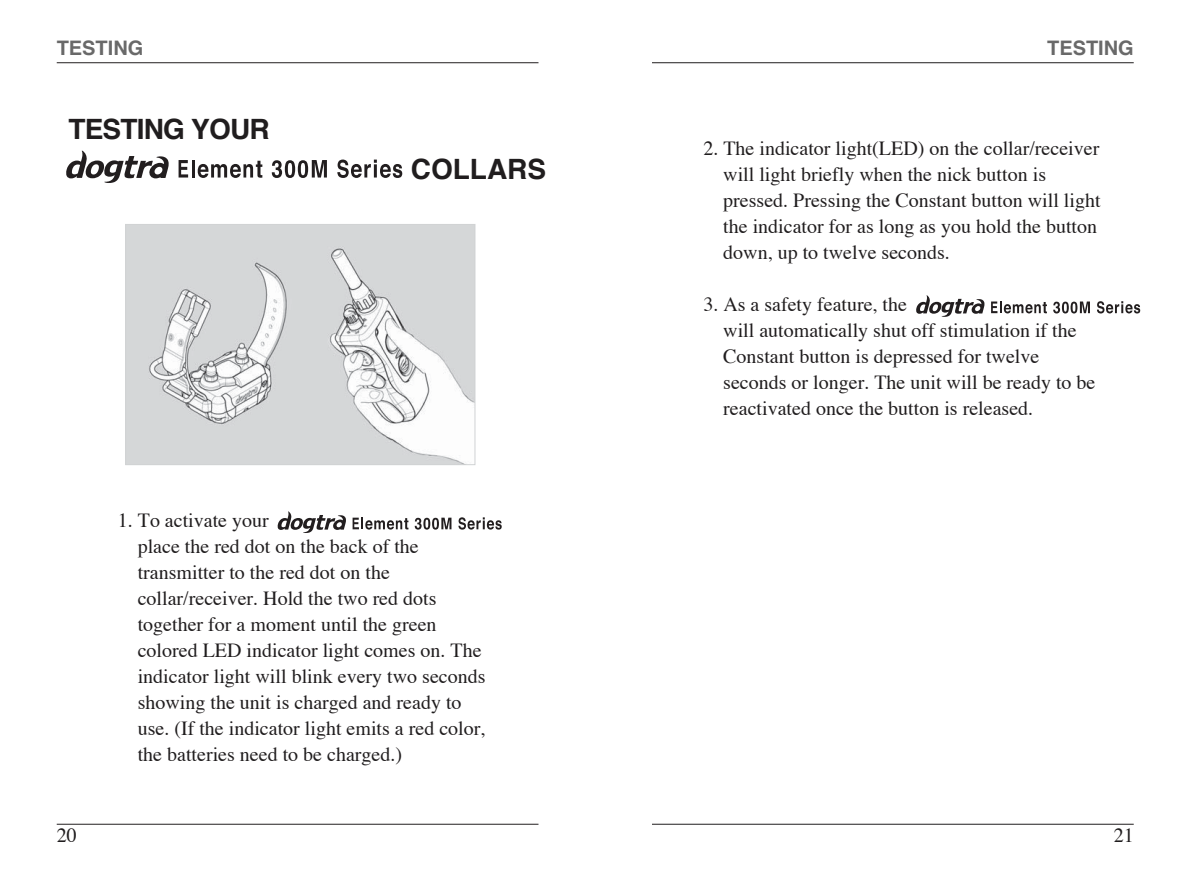
<style>
.page{position:relative;width:1190px;height:878px;background:#fff}
.page>*{position:absolute;margin:0;border:0;box-sizing:border-box;transform-origin:0 0}
.t1{font:700 28px "Helvetica";letter-spacing:-.03em;color:#201d1e}
.t2{font:700 28px "Helvetica";color:#201d1e}
.t3{font:20px/26px "Times";color:#201d1e}
.t4{font:700 20px "Helvetica";color:#696969}
</style>
<div class="page">
<hr style="left:57px;top:62px;width:482px;height:1px;background:#231f20">
<hr style="left:57px;top:824px;width:482px;height:1px;background:#231f20">
<img style="left:127px;top:226px;width:346px;height:237px">
<div style="left:125px;top:224px;width:350px;height:241px;border:1px solid #d1d3d4"></div>
<svg style="left:67px;top:151px;width:102px;height:32px"></svg>
<svg style="left:179px;top:160px;width:9px;height:18px"></svg>
<hr style="left:192px;top:160px;width:3px;height:18px;background:#221e1f">
<svg style="left:198px;top:161px;width:64px;height:17px"></svg>
<svg style="left:272px;top:160px;width:55px;height:18px"></svg>
<svg style="left:337px;top:160px;width:65px;height:18px"></svg>
<svg style="left:278px;top:511px;width:68px;height:22px"></svg>
<svg style="left:353px;top:517px;width:55px;height:13px"></svg>
<svg style="left:415px;top:518px;width:36px;height:12px"></svg>
<svg style="left:458px;top:517px;width:44px;height:13px"></svg>
<hr style="left:652px;top:62px;width:482px;height:1px;background:#201d1e">
<hr style="left:652px;top:824px;width:482px;height:1px;background:#201d1e">
<svg style="left:916px;top:295px;width:68px;height:22px"></svg>
<svg style="left:991px;top:301px;width:56px;height:12px"></svg>
<svg style="left:1053px;top:302px;width:37px;height:11px"></svg>
<svg style="left:1097px;top:301px;width:43px;height:12px"></svg>
<p class="t4" style="left:57px;top:40px;width:88px">TESTING</p>
<h1 class="t1" style="left:68px;top:117px;width:203px">TESTING YOUR</h1>
<h1 class="t2" style="left:411px;top:157px;width:137px">COLLARS</h1>
<p class="t3" style="left:57px;top:824px;width:21px">20</p>
<p class="t3" style="left:138px;top:509px;width:349px;text-indent:-20px">1. To activate your<br>place the red dot on the back of the transmitter to the red dot on the collar/receiver. Hold the two red dots together for a moment until the green colored LED indicator light comes on. The indicator light will blink every two seconds showing the unit is charged and ready to use. (If the indicator light emits a red color, the batteries need to be charged.)</p>
<p class="t4" style="left:1047px;top:40px;width:88px">TESTING</p>
<p class="t3" style="left:723px;top:137px;width:379px;text-indent:-20px">2. The indicator light(LED) on the collar/receiver will light briefly when the nick button is pressed. Pressing the Constant button will light the indicator for as long as you hold the button down, up to twelve seconds.</p>
<p class="t3" style="left:723px;top:293px;width:374px;text-indent:-20px">3. As a safety feature, the<br>will automatically shut off stimulation if the Constant button is depressed for twelve seconds or longer. The unit will be ready to be reactivated once the button is released.</p>
<p class="t3" style="left:1114px;top:824px;width:21px">21</p>
</div>
